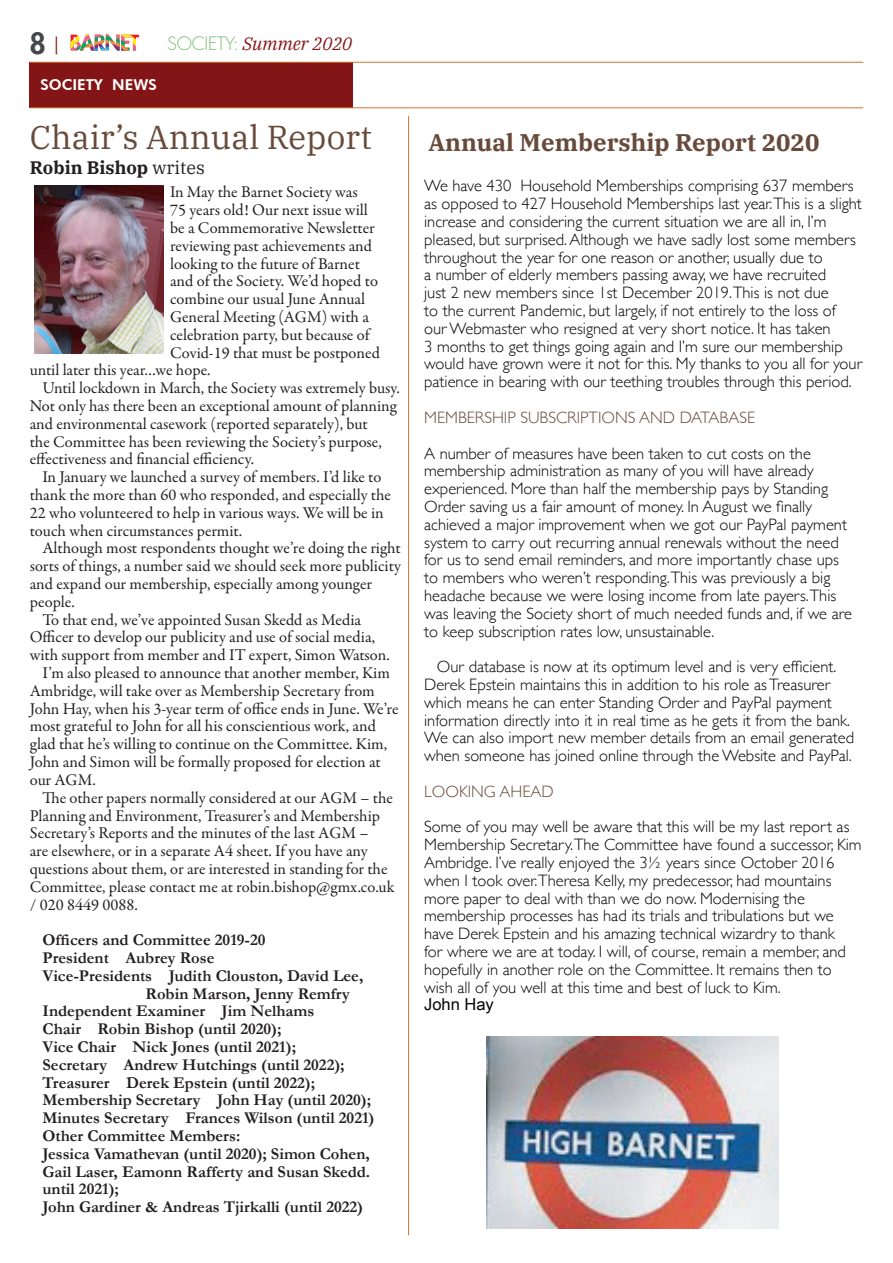
<style>
.page{position:relative;width:893px;height:1263px;background:#fff}
.page>*{position:absolute;margin:0;border:0;box-sizing:border-box;transform-origin:0 0}
.t1{font:33px "IBM Plex Serif";color:#684a3b}
.t2{font:800 28.5px "Futura Std";color:#45494c}
.t3{font:700 24px "IBM Plex Serif";color:#684a3b}
.t4{font:italic 18px "IBM Plex Serif";color:#841517}
.t5{font:700 18px "IBM Plex Serif";color:#231f20}
.t6{font:300 16.5px/17.9px "Gill Sans";color:#040503}
.t7{font:16.5px "Garamond Premr Pro";color:#231f20}
.t8{font:700 16.5px "Garamond";color:#231f20}
.t9{font:300 16.5px "Gill Sans";color:#684a3b}
.t10{font:16.5px "Arial Unicode MS";color:#040503}
.t11{font:800 15px "Futura BT";color:#fff}
.s1{font-family:"Futura Std";font-weight:300;font-style:normal;color:#7bbf74}
.s2{font-weight:400}
</style>
<div class="page">
<img style="left:34px;top:186px;width:129px;height:168px">
<img style="left:486px;top:1037px;width:292px;height:191px">
<div style="left:30px;top:63px;width:323px;height:45px;background:#841517"></div>
<hr style="left:30px;top:62px;width:833px;height:1px;background:#ce7432">
<hr style="left:30px;top:107px;width:833px;height:1px;background:#ce7432">
<hr style="left:408px;top:116px;width:1px;height:1119px;background:#ce7432">
<svg style="left:71px;top:34px;width:68px;height:17px"></svg>
<h2 class="t2" style="left:30px;top:26px;width:31px">8 <sup>|</sup></h2>
<p class="t4" style="left:167px;top:29px;width:186px"><span class="s1">SOCIETY:</span> Summer 2020</p>
<p class="t11" style="left:40px;top:76px;width:118px">SOCIETY NEWS</p>
<h1 class="t1" style="left:30px;top:112px;width:344px">Chair’s Annual Report</h1>
<p class="t7" style="left:170px;top:182px;width:189px">In May the Barnet Society was</p>
<p class="t7" style="left:170px;top:200px;width:199px">75 years old! Our next issue will</p>
<p class="t7" style="left:170px;top:218px;width:206px">be a Commemorative Newsletter</p>
<p class="t7" style="left:170px;top:236px;width:204px">reviewing past achievements and</p>
<p class="t7" style="left:170px;top:253px;width:191px">looking to the future of Barnet</p>
<p class="t7" style="left:170px;top:271px;width:209px">and of the Society. We’d hoped to</p>
<p class="t7" style="left:170px;top:289px;width:197px">combine our usual June Annual</p>
<p class="t7" style="left:170px;top:307px;width:200px">General Meeting (AGM) with a</p>
<p class="t7" style="left:170px;top:325px;width:201px">celebration party, but because of</p>
<p class="t7" style="left:170px;top:342px;width:211px">Covid-19 that must be postponed</p>
<p class="t7" style="left:30px;top:360px;width:182px">until later this year…we hope.</p>
<p class="t7" style="left:43px;top:378px;width:359px">Until lockdown in March, the Society was extremely busy.</p>
<p class="t7" style="left:30px;top:396px;width:368px">Not only has there been an exceptional amount of planning</p>
<p class="t7" style="left:30px;top:414px;width:339px">and environmental casework (reported separately), but</p>
<p class="t7" style="left:30px;top:431px;width:353px">the Committee has been reviewing the Society’s purpose,</p>
<p class="t7" style="left:30px;top:449px;width:226px">effectiveness and financial efficiency.</p>
<p class="t7" style="left:43px;top:467px;width:340px">In January we launched a survey of members. I’d like to</p>
<p class="t7" style="left:30px;top:485px;width:363px">thank the more than 60 who responded, and especially the</p>
<p class="t7" style="left:30px;top:503px;width:355px">22 who volunteered to help in various ways. We will be in</p>
<p class="t7" style="left:30px;top:520px;width:214px">touch when circumstances permit.</p>
<p class="t7" style="left:43px;top:538px;width:360px">Although most respondents thought we’re doing the right</p>
<p class="t7" style="left:30px;top:556px;width:373px">sorts of things, a number said we should seek more publicity</p>
<p class="t7" style="left:30px;top:574px;width:344px">and expand our membership, especially among younger</p>
<p class="t7" style="left:30px;top:592px;width:47px">people.</p>
<p class="t7" style="left:43px;top:609px;width:320px">To that end, we’ve appointed Susan Skedd as Media</p>
<p class="t7" style="left:30px;top:627px;width:347px">Officer to develop our publicity and use of social media,</p>
<p class="t7" style="left:30px;top:645px;width:362px">with support from member and IT expert, Simon Watson.</p>
<p class="t7" style="left:43px;top:663px;width:349px">I’m also pleased to announce that another member, Kim</p>
<p class="t7" style="left:30px;top:681px;width:347px">Ambridge, will take over as Membership Secretary from</p>
<p class="t7" style="left:30px;top:698px;width:370px">John Hay, when his 3-year term of office ends in June. We’re</p>
<p class="t7" style="left:30px;top:716px;width:348px">most grateful to John for all his conscientious work, and</p>
<p class="t7" style="left:30px;top:734px;width:359px">glad that he’s willing to continue on the Committee. Kim,</p>
<p class="t7" style="left:30px;top:752px;width:353px">John and Simon will be formally proposed for election at</p>
<p class="t7" style="left:30px;top:770px;width:68px">our AGM.</p>
<p class="t7" style="left:43px;top:787px;width:352px">The other papers normally considered at our AGM – the</p>
<p class="t7" style="left:30px;top:805px;width:352px">Planning and Environment, Treasurer’s and Membership</p>
<p class="t7" style="left:30px;top:823px;width:340px">Secretary’s Reports and the minutes of the last AGM –</p>
<p class="t7" style="left:30px;top:841px;width:339px">are elsewhere, or in a separate A4 sheet. If you have any</p>
<p class="t7" style="left:30px;top:859px;width:359px">questions about them, or are interested in standing for the</p>
<p class="t7" style="left:30px;top:877px;width:366px">Committee, please contact me at robin.bishop@gmx.co.uk</p>
<p class="t7" style="left:30px;top:894px;width:110px">/ 020 8449 0088.</p>
<p class="t8" style="left:43px;top:929px;width:225px">Officers and Committee 2019-20</p>
<p class="t8" style="left:43px;top:946px;width:173px">President Aubrey Rose</p>
<p class="t8" style="left:43px;top:964px;width:322px">Vice-Presidents Judith Clouston, David Lee,</p>
<p class="t8" style="left:146px;top:982px;width:206px">Robin Marson, Jenny Remfry</p>
<p class="t8" style="left:43px;top:1000px;width:273px">Independent Examiner Jim Nelhams</p>
<p class="t8" style="left:43px;top:1018px;width:240px">Chair Robin Bishop (until 2020);</p>
<p class="t8" style="left:43px;top:1035px;width:255px">Vice Chair Nick Jones (until 2021);</p>
<p class="t8" style="left:43px;top:1053px;width:303px">Secretary Andrew Hutchings (until 2022);</p>
<p class="t8" style="left:43px;top:1071px;width:274px">Treasurer Derek Epstein (until 2022);</p>
<p class="t8" style="left:43px;top:1089px;width:330px">Membership Secretary John Hay (until 2020);</p>
<p class="t8" style="left:43px;top:1107px;width:333px">Minutes Secretary Frances Wilson (until 2021)</p>
<p class="t8" style="left:43px;top:1124px;width:199px">Other Committee Members:</p>
<p class="t8" style="left:43px;top:1142px;width:329px">Jessica Vamathevan (until 2020); Simon Cohen,</p>
<p class="t8" style="left:43px;top:1160px;width:329px">Gail Laser, Eamonn Rafferty and Susan Skedd.</p>
<p class="t8" style="left:43px;top:1178px;width:78px">until 2021);</p>
<p class="t8" style="left:43px;top:1196px;width:322px">John Gardiner &amp; Andreas Tjirkalli (until 2022)</p>
<p class="t5" style="left:30px;top:153px;width:177px">Robin Bishop <span class="s2">writes</span></p>
<h3 class="t3" style="left:428px;top:124px;width:392px">Annual Membership Report 2020</h3>
<p class="t6" style="left:424px;top:176px;width:439px">We have 430 Household Memberships comprising 637 members as opposed to 427 Household Memberships last year.This is a slight increase and considering the current situation we are all in, I’m pleased, but surprised. Although we have sadly lost some members throughout the year for one reason or another, usually due to<br>a number of elderly members passing away, we have recruited<br>just 2 new members since 1st December 2019.This is not due<br>to the current Pandemic, but largely, if not entirely to the loss of our Webmaster who resigned at very short notice. It has taken<br>3 months to get things going again and I’m sure our membership would have grown were it not for this. My thanks to you all for your patience in bearing with our teething troubles through this period.</p>
<p class="t9" style="left:424px;top:404px;width:333px">MEMBERSHIP SUBSCRIPTIONS AND DATABASE</p>
<p class="t6" style="left:424px;top:443px;width:429px">A number of measures have been taken to cut costs on the membership administration as many of you will have already experienced. More than half the membership pays by Standing Order saving us a fair amount of money. In August we finally achieved a major improvement when we got our PayPal payment system to carry out recurring annual renewals without the need for us to send email reminders, and more importantly chase ups to members who weren’t responding.This was previously a big headache because we were losing income from late payers.This was leaving the Society short of much needed funds and, if we are to keep subscription rates low, unsustainable.</p>
<p class="t6" style="left:424px;top:657px;width:432px;text-indent:13px">Our database is now at its optimum level and is very efficient.<br>Derek Epstein maintains this in addition to his role as Treasurer which means he can enter Standing Order and PayPal payment information directly into it in real time as he gets it from the bank.<br>We can also import new member details from an email generated when someone has joined online through the Website and PayPal.</p>
<p class="t9" style="left:424px;top:778px;width:131px">LOOKING AHEAD</p>
<p class="t6" style="left:424px;top:817px;width:439px">Some of you may well be aware that this will be my last report as Membership Secretary.The Committee have found a successor, Kim Ambridge. I’ve really enjoyed the 3½ years since October 2016 when I took over.Theresa Kelly, my predecessor, had mountains more paper to deal with than we do now. Modernising the membership processes has had its trials and tribulations but we have Derek Epstein and his amazing technical wizardry to thank<br>for where we are at today. I will, of course, remain a member, and hopefully in another role on the Committee. It remains then to wish all of you well at this time and best of luck to Kim.</p>
<p class="t10" style="left:424px;top:993px;width:71px">John Hay</p>
</div>
